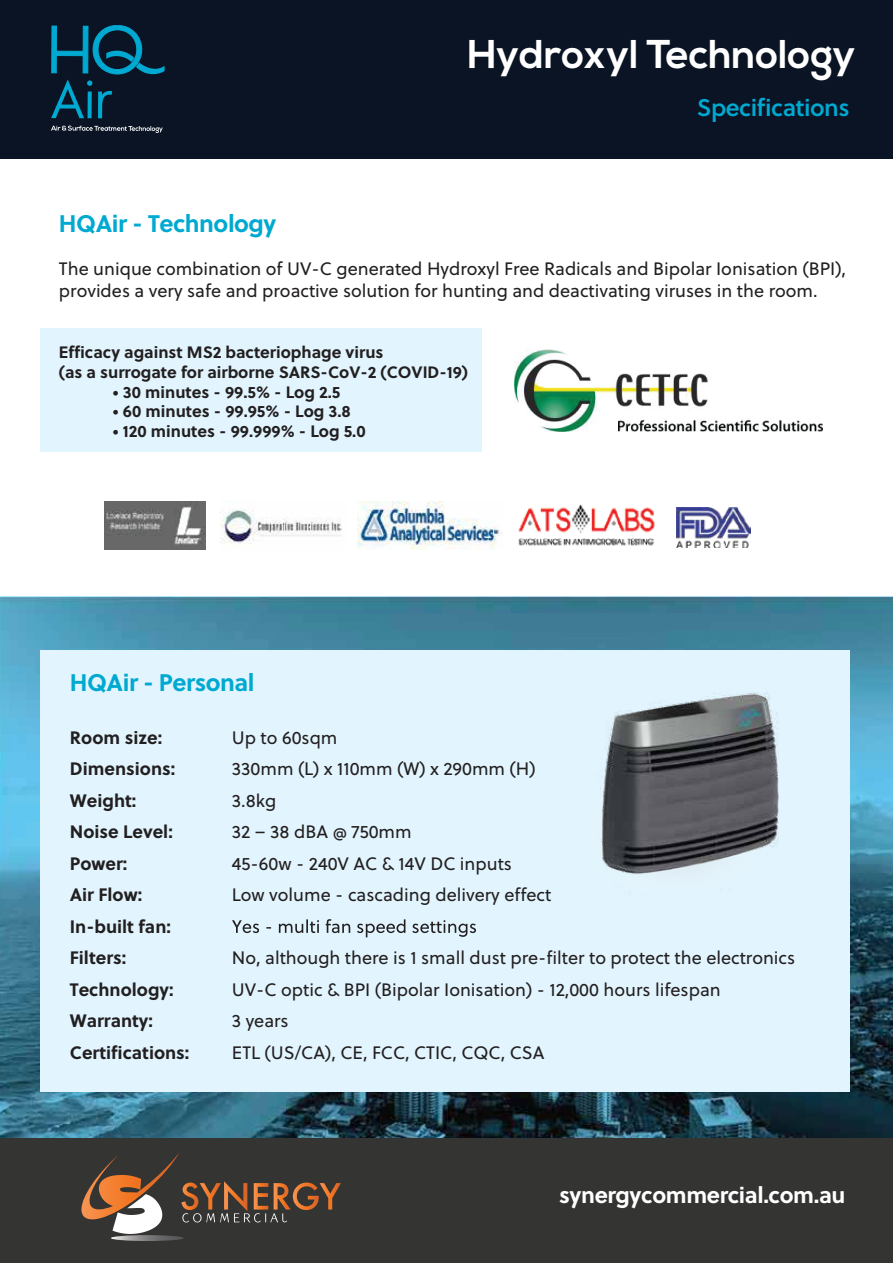
<style>
.page{position:relative;width:893px;height:1263px;background:#fff}
.page>*{position:absolute;margin:0;border:0;box-sizing:border-box;transform-origin:0 0}
.t1{font:700 40.2px "Nexa";color:#fff}
.t2{font:700 24px "Soleil";letter-spacing:-.02em;color:#00a9d1}
.t3{font:24px "Soleil Sb";letter-spacing:-.02em;color:#00a9d1}
.t4{font:700 22.5px "Soleil";letter-spacing:-.015em;color:#fff}
.t5{font:18px/21.6px "Soleil";color:#221f20}
.t6{font:700 18px/31.5px "Soleil";color:#221f20}
.t7{font:700 16.5px/19.8px "Soleil";color:#221f20}
</style>
<div class="page">
<img style="left:0;top:596px;width:893px;height:543px">
<div style="left:0;top:0;width:893px;height:159px;background:#0a1424"></div>
<svg style="left:51px;top:25px;width:114px;height:93px"></svg>
<svg style="left:51px;top:125px;width:112px;height:8px"></svg>
<div style="left:0;top:1139px;width:893px;height:124px;background:#343433"></div>
<div style="left:1px;top:1138px;width:309px;height:125px;background:#343433"></div>
<div style="left:40px;top:329px;width:441px;height:123px;background:#e2f4fd"></div>
<img style="left:515px;top:349px;width:307px;height:83px">
<img style="left:104px;top:501px;width:101px;height:48px">
<img style="left:221px;top:509px;width:121px;height:34px">
<img style="left:358px;top:501px;width:144px;height:48px">
<img style="left:518px;top:504px;width:137px;height:42px">
<img style="left:676px;top:507px;width:74px;height:40px">
<div style="left:40px;top:651px;width:809px;height:441px;background:#e2f4fd"></div>
<img style="left:600px;top:692px;width:179px;height:182px">
<svg style="left:232px;top:919px;width:244px;height:18px"></svg>
<svg style="left:81px;top:1153px;width:260px;height:88px"></svg>
<h1 class="t1" style="left:467px;top:31px;width:390px">Hydroxyl Technology</h1>
<h2 class="t3" style="left:697px;top:90px;width:154px">Specifications</h2>
<h2 class="t2" style="left:59px;top:205px;width:219px">HQAir - Technology</h2>
<p class="t5" style="left:59px;top:258px;width:788px">The unique combination of UV-C generated Hydroxyl Free Radicals and Bipolar Ionisation (BPI), provides a very safe and proactive solution for hunting and deactivating viruses in the room.</p>
<p class="t7" style="left:59px;top:341px;width:410px">Efficacy against MS2 bacteriophage virus<br>(as a surrogate for airborne SARS-CoV-2 (COVID-19)</p>
<p class="t7" style="left:113px;top:381px;width:229px">• 30 minutes - 99.5% - Log 2.5</p>
<p class="t7" style="left:113px;top:401px;width:239px">• 60 minutes - 99.95% - Log 3.8</p>
<p class="t7" style="left:113px;top:421px;width:254px">• 120 minutes - 99.999% - Log 5.0</p>
<h2 class="t2" style="left:70px;top:664px;width:186px">HQAir - Personal</h2>
<p class="t6" style="left:70px;top:721px;width:94px">Room size:</p>
<p class="t5" style="left:232px;top:726px;width:107px">Up to 60sqm</p>
<p class="t6" style="left:70px;top:752px;width:107px">Dimensions:</p>
<p class="t5" style="left:232px;top:758px;width:305px">330mm (L) x 110mm (W) x 290mm (H)</p>
<p class="t6" style="left:70px;top:784px;width:68px">Weight:</p>
<p class="t5" style="left:232px;top:789px;width:46px">3.8kg</p>
<p class="t6" style="left:70px;top:815px;width:104px">Noise Level:</p>
<p class="t5" style="left:232px;top:821px;width:181px">32 – 38 dBA @ 750mm</p>
<p class="t6" style="left:70px;top:847px;width:59px">Power:</p>
<p class="t5" style="left:232px;top:852px;width:282px">45-60w - 240V AC &amp; 14V DC inputs</p>
<p class="t6" style="left:70px;top:878px;width:74px">Air Flow:</p>
<p class="t5" style="left:232px;top:884px;width:321px">Low volume - cascading delivery effect</p>
<p class="t6" style="left:70px;top:910px;width:103px">In-built fan:<br>Filters:</p>
<p class="t5" style="left:232px;top:947px;width:565px">No, although there is 1 small dust pre-filter to protect the electronics</p>
<p class="t6" style="left:70px;top:973px;width:105px">Technology:</p>
<p class="t5" style="left:232px;top:978px;width:490px">UV-C optic &amp; BPI (Bipolar Ionisation) - 12,000 hours lifespan</p>
<p class="t6" style="left:70px;top:1004px;width:85px">Warranty:</p>
<p class="t5" style="left:232px;top:1010px;width:58px">3 years</p>
<p class="t6" style="left:70px;top:1036px;width:121px">Certifications:</p>
<p class="t5" style="left:232px;top:1041px;width:314px">ETL (US/CA), CE, FCC, CTIC, CQC, CSA</p>
<p class="t4" style="left:559px;top:1177px;width:288px">synergycommercial.com.au</p>
</div>
